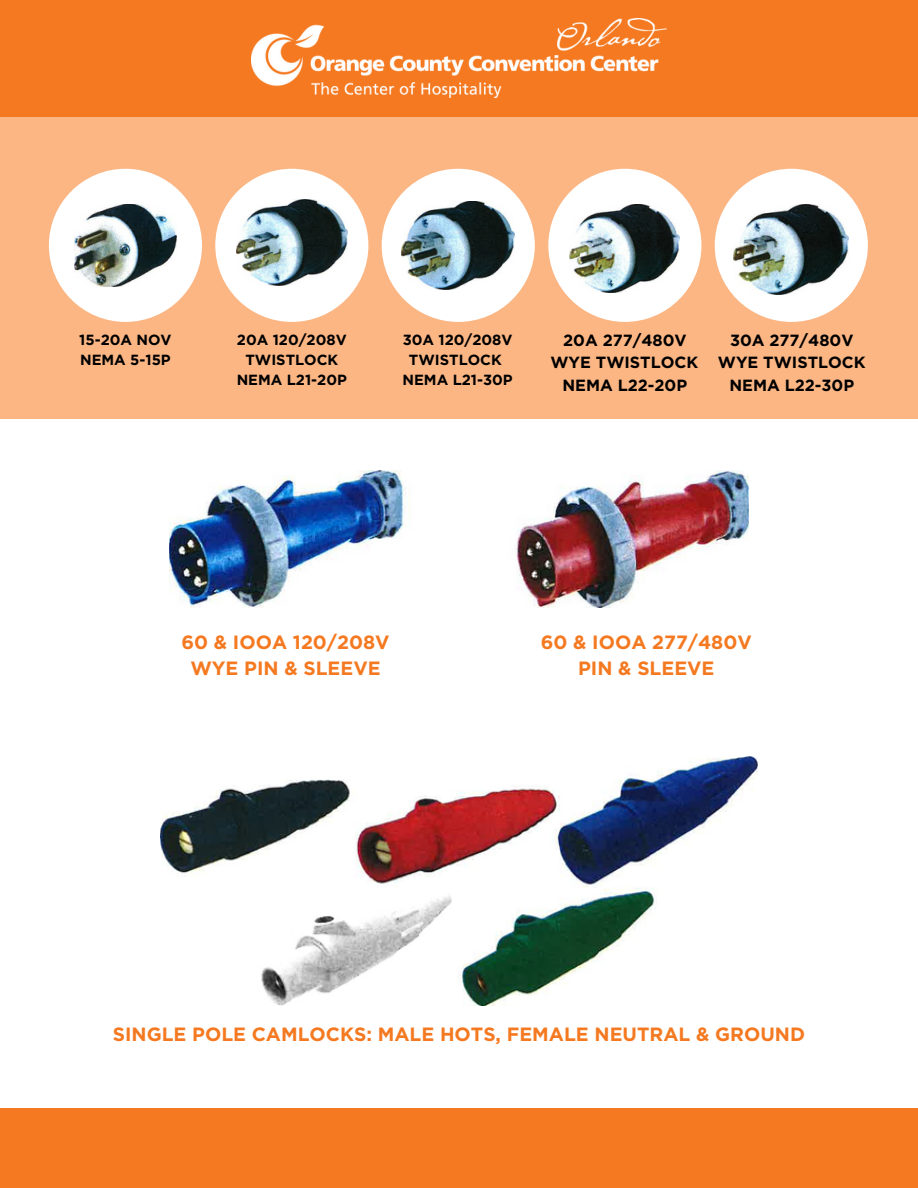
<style>
.page{position:relative;width:918px;height:1188px;background:#fff}
.page>*{position:absolute;margin:0;border:0;box-sizing:border-box;transform-origin:0 0}
.t1{font:700 19.2px "Gotham";color:#f47920}
.t2{font:700 16.2px/22.5px "Gotham";color:#000;text-align:center}
.t3{font:700 14.7px "Gotham";color:#000}
</style>
<div class="page">
<div style="left:0;top:117px;width:917px;height:301px;background:#fbb684"></div>
<div style="left:49px;top:169px;width:153px;height:153px;background:#fff;border-radius:50%"></div>
<div style="left:215px;top:169px;width:153px;height:153px;background:#fff;border-radius:50%"></div>
<div style="left:382px;top:169px;width:153px;height:153px;background:#fff;border-radius:50%"></div>
<div style="left:548px;top:169px;width:153px;height:153px;background:#fff;border-radius:50%"></div>
<div style="left:715px;top:169px;width:153px;height:153px;background:#fff;border-radius:50%"></div>
<img style="left:74px;top:205px;width:103px;height:82px">
<img style="left:236px;top:199px;width:112px;height:87px">
<img style="left:401px;top:202px;width:114px;height:87px">
<img style="left:570px;top:205px;width:110px;height:87px">
<img style="left:734px;top:205px;width:115px;height:90px">
<img style="left:169px;top:470px;width:580px;height:137px">
<div style="left:0;top:1108px;width:918px;height:80px;background:#f47920"></div>
<div style="left:0;top:0;width:918px;height:117px;background:#f47920"></div>
<img style="left:251px;top:19px;width:416px;height:79px">
<img style="left:161px;top:757px;width:596px;height:248px">
<p class="t3" style="left:79px;top:331px;width:94px">15-20A NOV</p>
<p class="t3" style="left:80px;top:351px;width:92px">NEMA 5-15P</p>
<p class="t3" style="left:237px;top:331px;width:111px">20A 120/208V</p>
<p class="t3" style="left:245px;top:351px;width:94px">TWISTLOCK</p>
<p class="t3" style="left:237px;top:371px;width:112px">NEMA L21-20P</p>
<p class="t3" style="left:403px;top:331px;width:111px">30A 120/208V</p>
<p class="t3" style="left:409px;top:351px;width:94px">TWISTLOCK</p>
<p class="t3" style="left:403px;top:371px;width:112px">NEMA L21-30P</p>
<p class="t2" style="left:550px;top:329px;width:149px">20A 277/480V<br>WYE TWISTLOCK</p>
<p class="t2" style="left:563px;top:374px;width:126px">NEMA L22-20P</p>
<p class="t2" style="left:730px;top:329px;width:125px">30A 277/480V</p>
<p class="t2" style="left:718px;top:351px;width:149px">WYE TWISTLOCK<br>NEMA L22-30P</p>
<p class="t1" style="left:181px;top:631px;width:210px">60 &amp; IOOA 120/208V</p>
<p class="t1" style="left:190px;top:657px;width:192px">WYE PIN &amp; SLEEVE</p>
<p class="t1" style="left:541px;top:631px;width:213px">60 &amp; IOOA 277/480V</p>
<p class="t1" style="left:578px;top:657px;width:138px">PIN &amp; SLEEVE</p>
<p class="t1" style="left:113px;top:1023px;width:694px">SINGLE POLE CAMLOCKS: MALE HOTS, FEMALE NEUTRAL &amp; GROUND</p>
</div>
